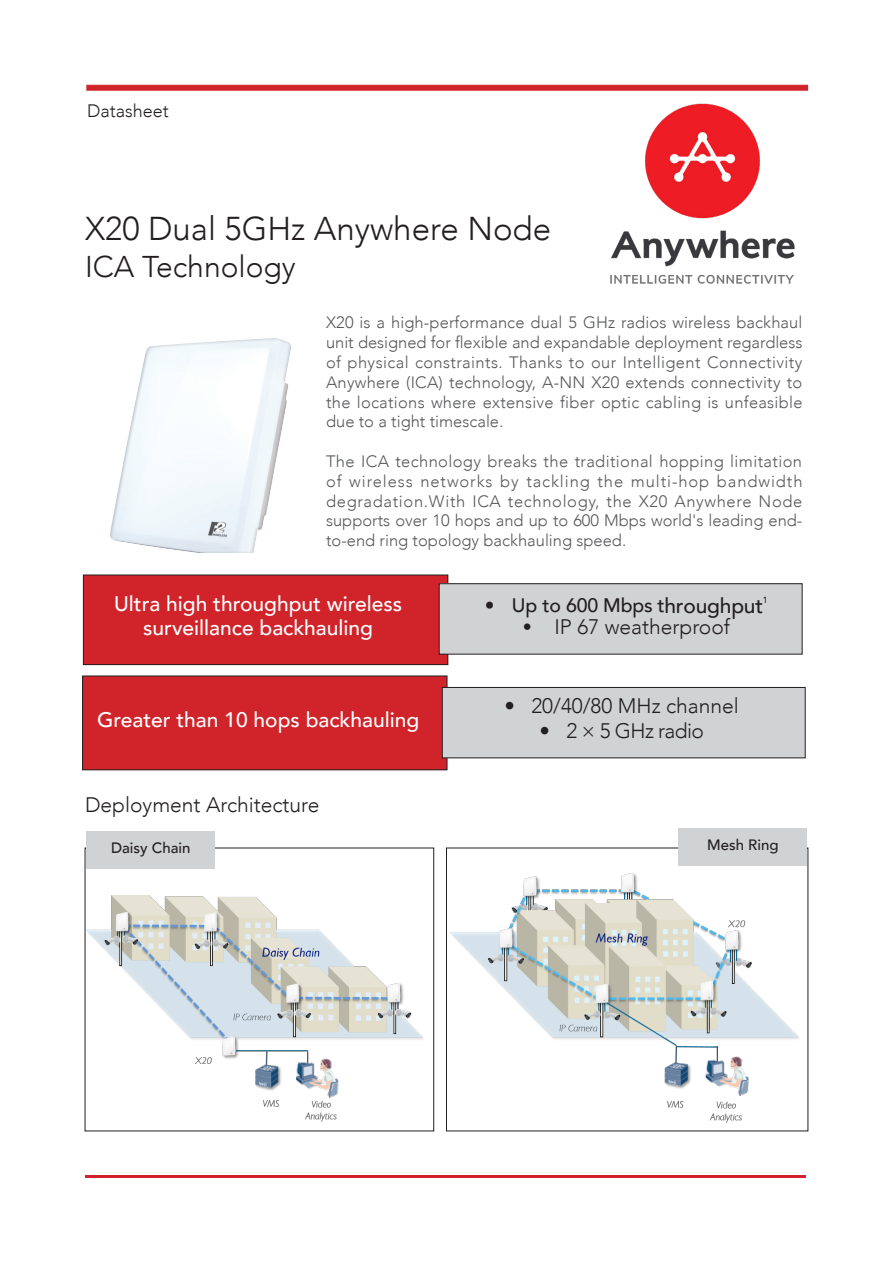
<style>
.page{position:relative;width:893px;height:1263px;background:#fff}
.page>*{position:absolute;margin:0;border:0;box-sizing:border-box;transform-origin:0 0}
.t1{font:300 33px "Avenir";color:#231f20}
.t2{font:300 30px "Avenir";color:#231f20}
.t3{font:500 21px/24px "Avenir";color:#fff;text-align:center}
.t4{font:300 21px "Avenir";color:#231f20}
.t5{font:300 21px "Avenir";letter-spacing:-.03em;color:#231f20}
.t6{font:500 19.5px "Avenir";letter-spacing:-.01em;color:#231f20}
.t7{font:300 18px "Avenir";color:#231f20}
.t8{font:300 16.5px/19.8px "Avenir";color:#57585a;text-align:justify}
.t9{font:500 15px "Avenir";color:#231f20}
.t10{font:500 9px "Avenir";color:#231f20}
.s1{font-size:21px}
.s2{font-size:18px}
</style>
<div class="page">
<div style="left:105px;top:334px;width:191px;height:218px;background:#231f20;opacity:.16"></div>
<img style="left:87px;top:896px;width:336px;height:226px">
<img style="left:450px;top:873px;width:349px;height:250px">
<div style="left:83px;top:575px;width:365px;height:90px;background:#d1232a"></div>
<div style="left:83px;top:575px;width:365px;height:90px;border:1px solid #231f20"></div>
<div style="left:83px;top:676px;width:364px;height:94px;background:#d1232a"></div>
<div style="left:442px;top:687px;width:363px;height:71px;background:#d1d2d4"></div>
<div style="left:442px;top:687px;width:363px;height:71px;border:1px solid #231f20"></div>
<div style="left:439px;top:584px;width:363px;height:70px;background:#d1d2d4"></div>
<div style="left:439px;top:583px;width:363px;height:71px;border:1px solid #231f20"></div>
<div style="left:87px;top:831px;width:128px;height:38px;background:#d1d2d4"></div>
<div style="left:679px;top:828px;width:128px;height:37px;background:#d1d2d4"></div>
<hr style="left:85px;top:1175px;width:720px;height:3px;background:#d1232a">
<svg style="left:87px;top:85px;width:721px;height:5px;fill:#d1232a"></svg>
<img style="left:598px;top:88px;width:209px;height:196px">
<p class="t7" style="left:87px;top:100px;width:83px">Datasheet</p>
<p class="t1" style="left:85px;top:209px;width:468px">X20 Dual 5GHz Anywhere Node</p>
<p class="t2" style="left:85px;top:249px;width:212px">ICA Technology</p>
<p class="t8" style="left:326px;top:313px;width:478px">X20 is a high-performance dual 5 GHz radios wireless backhaul unit designed for flexible and expandable deployment regardless of physical constraints. Thanks to our Intelligent Connectivity Anywhere (ICA) technology, A-NN X20 extends connectivity to the locations where extensive fiber optic cabling is unfeasible due to a tight timescale.</p>
<p class="t8" style="left:326px;top:451px;width:478px">The ICA technology breaks the traditional hopping limitation of wireless networks by tackling the multi-hop bandwidth degradation.With ICA technology, the X20 Anywhere Node supports over 10 hops and up to 600 Mbps world's leading end&shy;to-end ring topology backhauling speed.</p>
<p class="t3" style="left:114px;top:591px;width:290px">Ultra high throughput wireless surveillance backhauling</p>
<p class="t3" style="left:97px;top:706px;width:324px">Greater than 10 hops backhauling</p>
<p class="t4" style="left:85px;top:792px;width:236px">Deployment Architecture</p>
<p class="t6" style="left:485px;top:589px;width:280px">• Up to 600 Mbps t<span class="s1">hroughput</span></p>
<p class="t10" style="left:763px;top:592px;width:7px">1</p>
<p class="t4" style="left:523px;top:614px;width:209px"><span class="s2">•</span> IP 67 weatherproof</p>
<p class="t4" style="left:504px;top:693px;width:236px">• 20/40/80 MHz channel</p>
<p class="t5" style="left:539px;top:718px;width:166px">• 2 × 5 GHz radio</p>
<p class="t9" style="left:111px;top:835px;width:81px">Daisy Chain</p>
<p class="t9" style="left:707px;top:831px;width:73px">Mesh Ring</p>
</div>
